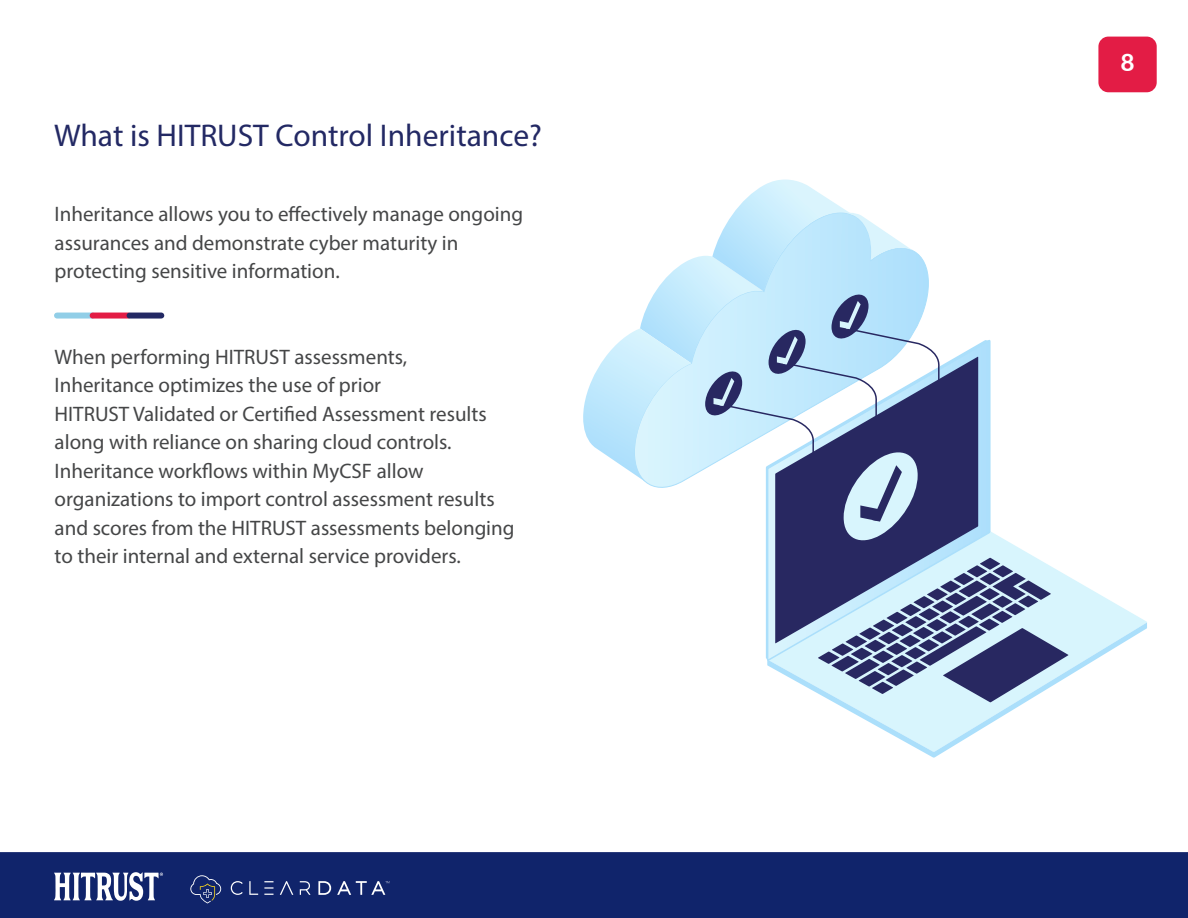
<style>
.page{position:relative;width:1188px;height:918px;background:#fff}
.page>*{position:absolute;margin:0;border:0;box-sizing:border-box;transform-origin:0 0}
.t1{font:31.5px "Myriad Pro";color:#232964}
.t2{font:24px "Arial Rounded MT Bold";color:#fff}
.Body{font:21px/28.5px "Myriad Pro";color:#454647}
</style>
<div class="page">
<div style="left:1098px;top:37px;width:59px;height:55px;background:#e31c45;border-radius:10px"></div>
<div style="left:0;top:852px;width:1188px;height:66px;background:#10246b"></div>
<svg style="left:231px;top:881px;width:12px;height:14px"></svg>
<svg style="left:249px;top:881px;width:9px;height:14px"></svg>
<svg style="left:280px;top:881px;width:13px;height:14px"></svg>
<svg style="left:300px;top:881px;width:10px;height:14px"></svg>
<svg style="left:264px;top:881px;width:10px;height:14px"></svg>
<svg style="left:318px;top:881px;width:13px;height:14px"></svg>
<svg style="left:190px;top:875px;width:31px;height:28px"></svg>
<svg style="left:337px;top:881px;width:52px;height:14px"></svg>
<svg style="left:991px;top:532px;width:156px;height:90px"></svg>
<svg style="left:991px;top:558px;width:77px;height:64px;background:#a2b5cc"></svg>
<svg style="left:767px;top:622px;width:380px;height:136px"></svg>
<svg style="left:766px;top:340px;width:224px;height:320px;background:#6d7ba2"></svg>
<svg style="left:583px;top:180px;width:357px;height:367px"></svg>
<div style="left:57px;top:313px;width:36px;height:6px;background:#91cee7"></div>
<div style="left:93px;top:313px;width:35px;height:6px;background:#e31c45"></div>
<div style="left:130px;top:313px;width:31px;height:6px;background:#232964"></div>
<svg style="left:54px;top:872px;width:109px;height:29px"></svg>
<p class="t1" style="left:54px;top:116px;width:489px">What is HITRUST Control Inheritance?</p>
<p class="Body" style="left:55px;top:200px;width:470px">Inheritance allows you to effectively manage ongoing assurances and demonstrate cyber maturity in protecting sensitive information.</p>
<p class="Body" style="left:55px;top:342px;width:434px">When performing HITRUST assessments, Inheritance optimizes the use of prior<br>HITRUST Validated or Certified Assessment results along with reliance on sharing cloud controls.</p>
<p class="Body" style="left:55px;top:456px;width:462px">Inheritance workflows within MyCSF allow organizations to import control assessment results and scores from the HITRUST assessments belonging to their internal and external service providers.</p>
<p class="t2" style="left:1120px;top:49px;width:16px">8</p>
</div>
